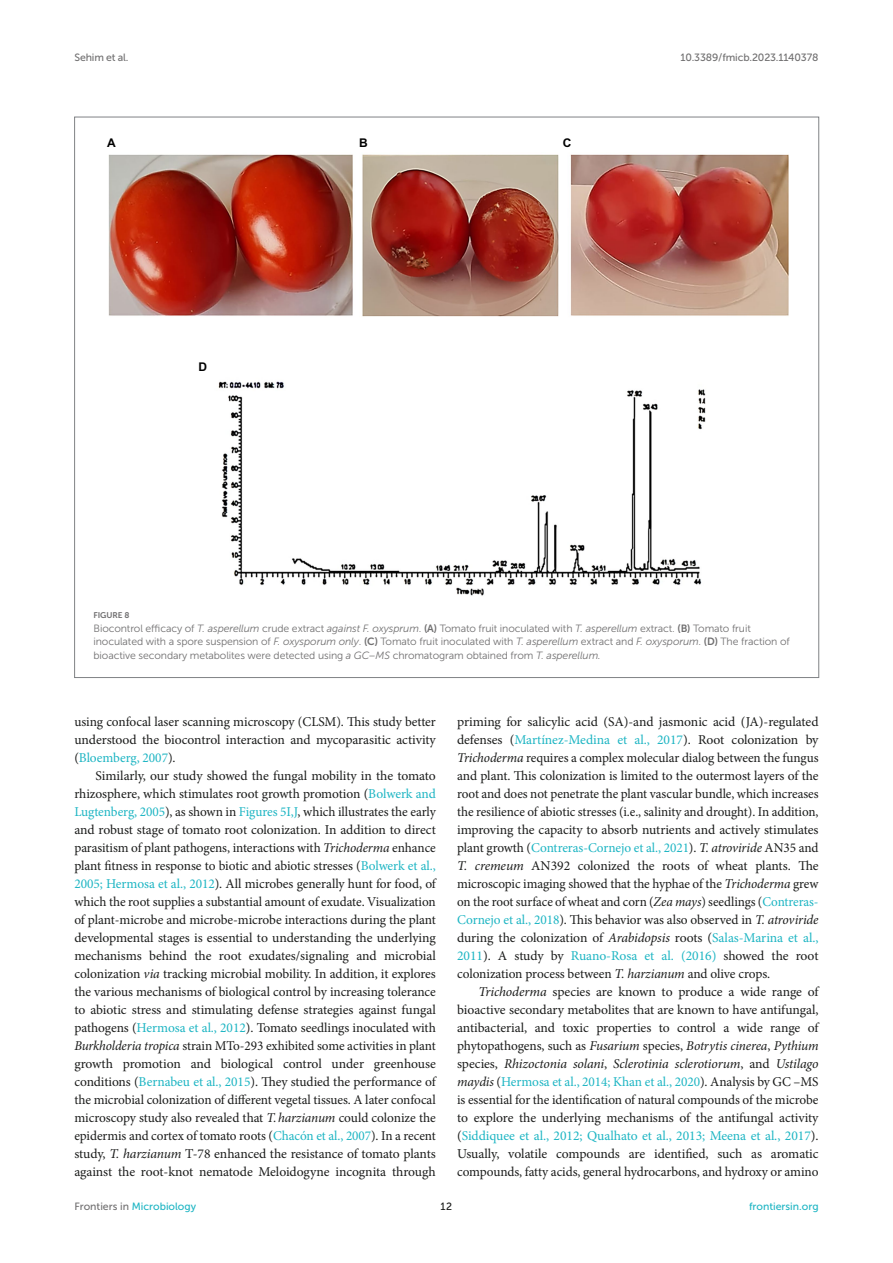
<style>
.page{position:relative;width:893px;height:1263px;background:#fff}
.page>*{position:absolute;margin:0;border:0;box-sizing:border-box;transform-origin:0 0}
.TEXT{font:13.5px/18px "Minion Pro";letter-spacing:-.005em;color:#1b1c1b;text-align:justify}
.t1{font:700 12px "Arial";color:#000}
.FIG_LEG{font:10.5px/13.5px "Museo Sans 300";letter-spacing:-.01em;color:#706f70}
.t2{font:10.5px "Museo Sans 500";color:#1db5c3}
.t3{font:10.5px "Museo Sans 500";letter-spacing:-.015em;color:#706f70}
.t4{font:10.5px "Museo Sans 500";color:#1b1c1b}
.FIG_HD{font:8.25px "Museo Sans 700";letter-spacing:-.01em;color:#706f70}
.s1{font-style:italic}
.s2{font-family:"Museo Sans 700"}
.s3{color:#1db5c3}
.s4{color:#706f70}
</style>
<div class="page">
<img style="left:108px;top:154px;width:681px;height:442px">
<p class="t3" style="left:74px;top:51px;width:56px">Sehim et al.</p>
<p class="t3" style="left:680px;top:51px;width:140px">10.3389/fmicb.2023.1140378</p>
<p class="t1" style="left:107px;top:134px;width:10px">A</p>
<p class="t1" style="left:198px;top:359px;width:10px">D</p>
<p class="t1" style="left:359px;top:134px;width:10px">B</p>
<p class="t1" style="left:563px;top:134px;width:10px">C</p>
<p class="FIG_HD" style="left:94px;top:611px;width:37px">FIGURE 8</p>
<p class="FIG_LEG" style="left:94px;top:621px;width:698px">Biocontrol efficacy of <span class="s1">T. asperellum</span> crude extract <span class="s1">against F. oxysprum</span>. <span class="s2">(A)</span> Tomato fruit inoculated with <span class="s1">T. asperellum</span> extract. <span class="s2">(B)</span> Tomato fruit inoculated with a spore suspension of <span class="s1">F. oxysporum only</span>. <span class="s2">(C)</span> Tomato fruit inoculated with <span class="s1">T. asperellum</span> extract and <span class="s1">F. oxysporum</span>. <span class="s2">(D)</span> The fraction of bioactive secondary metabolites were detected using <span class="s1">a GC–MS</span> chromatogram obtained from <span class="s1">T. asperellum.</span></p>
<p class="TEXT" style="left:74px;top:713px;width:363px">using confocal laser scanning microscopy (CLSM). This study better understood the biocontrol interaction and mycoparasitic activity (<span class="s3">Bloemberg, 2007</span>).</p>
<p class="TEXT" style="left:74px;top:767px;width:363px;text-indent:21px">Similarly, our study showed the fungal mobility in the tomato rhizosphere, which stimulates root growth promotion (<span class="s3">Bolwerk and Lugtenberg, 2005</span>), as shown in <span class="s3">Figures 5I,J</span>, which illustrates the early and robust stage of tomato root colonization. In addition to direct parasitism of plant pathogens, interactions with <span class="s1">Trichoderma</span> enhance plant fitness in response to biotic and abiotic stresses (<span class="s3">Bolwerk et al., 2005; Hermosa et al., 2012</span>). All microbes generally hunt for food, of which the root supplies a substantial amount of exudate. Visualization of plant-microbe and microbe-microbe interactions during the plant developmental stages is essential to understanding the underlying mechanisms behind the root exudates/signaling and microbial colonization <span class="s1">via</span> tracking microbial mobility. In addition, it explores the various mechanisms of biological control by increasing tolerance to abiotic stress and stimulating defense strategies against fungal pathogens (<span class="s3">Hermosa et al., 2012</span>). Tomato seedlings inoculated with <span class="s1">Burkholderia tropica</span> strain MTo-293 exhibited some activities in plant growth promotion and biological control under greenhouse conditions (<span class="s3">Bernabeu et al., 2015</span>). They studied the performance of the microbial colonization of different vegetal tissues. A later confocal microscopy study also revealed that <span class="s1">T.harzianum</span> could colonize the epidermis and cortex of tomato roots (<span class="s3">Chacón et al., 2007</span>). In a recent study, <span class="s1">T. harzianum</span> T-78 enhanced the resistance of tomato plants against the root-knot nematode Meloidogyne incognita through</p>
<p class="TEXT" style="left:457px;top:713px;width:363px">priming for salicylic acid (SA)-and jasmonic acid (JA)-regulated defenses (<span class="s3">Martínez-Medina et al., 2017</span>). Root colonization by <span class="s1">Trichoderma</span> requires a complex molecular dialog between the fungus and plant. This colonization is limited to the outermost layers of the root and does not penetrate the plant vascular bundle, which increases the resilience of abiotic stresses (i.e., salinity and drought). In addition, improving the capacity to absorb nutrients and actively stimulates plant growth (<span class="s3">Contreras-Cornejo et al., 2021</span>). <span class="s1">T. atroviride</span> AN35 and <span class="s1">T. cremeum</span> AN392 colonized the roots of wheat plants. The microscopic imaging showed that the hyphae of the <span class="s1">Trichoderma</span> grew on the root surface of wheat and corn (<span class="s1">Zea mays</span>) seedlings (<span class="s3">Contreras-Cornejo et al., 2018</span>). This behavior was also observed in <span class="s1">T. atroviride </span>during the colonization of <span class="s1">Arabidopsis</span> roots (<span class="s3">Salas-Marina et al., 2011</span>). A study by <span class="s3">Ruano-Rosa et al. (2016)</span> showed the root colonization process between <span class="s1">T. harzianum</span> and olive crops.</p>
<p class="TEXT" style="left:457px;top:983px;width:363px;text-indent:21px"><span class="s1">Trichoderma</span> species are known to produce a wide range of bioactive secondary metabolites that are known to have antifungal, antibacterial, and toxic properties to control a wide range of phytopathogens, such as <span class="s1">Fusarium</span> species, <span class="s1">Botrytis cinerea</span>, <span class="s1">Pythium </span>species, <span class="s1">Rhizoctonia solani</span>, <span class="s1">Sclerotinia sclerotiorum</span>, and <span class="s1">Ustilago maydis</span> (<span class="s3">Hermosa et al., 2014; Khan et al., 2020</span>). Analysis by GC –MS is essential for the identification of natural compounds of the microbe to explore the underlying mechanisms of the antifungal activity (<span class="s3">Siddiquee et al., 2012; Qualhato et al., 2013; Meena et al., 2017</span>).<br>Usually, volatile compounds are identified, such as aromatic compounds, fatty acids, general hydrocarbons, and hydroxy or amino</p>
<p class="t2" style="left:74px;top:1200px;width:123px"><span class="s4">Frontiers in</span> Microbiology</p>
<p class="t4" style="left:441px;top:1200px;width:13px">12</p>
<p class="t2" style="left:749px;top:1200px;width:71px">frontiersin.org</p>
</div>
